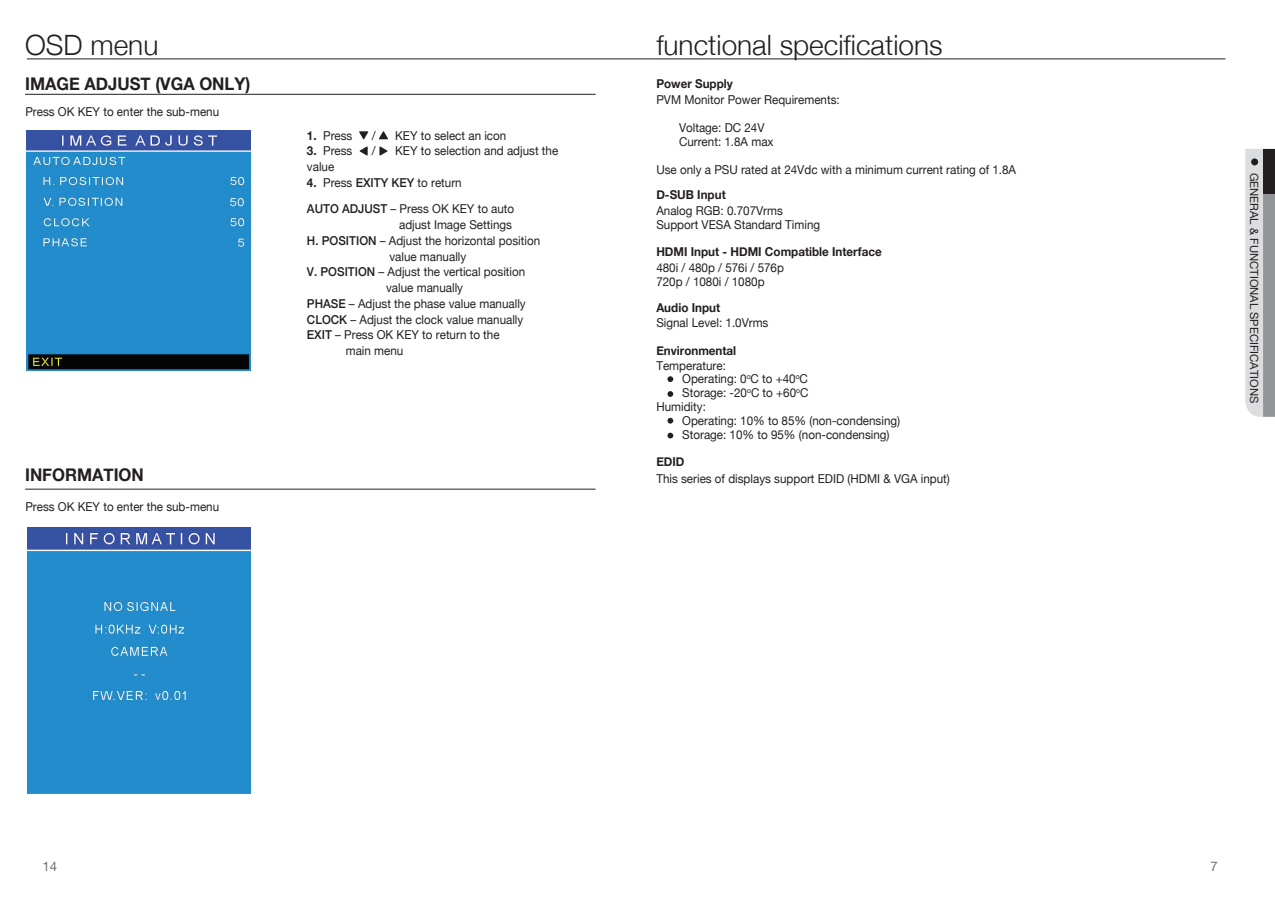
<style>
.page{position:relative;width:1275px;height:903px;background:#fff}
.page>*{position:absolute;margin:0;border:0;box-sizing:border-box;transform-origin:0 0}
.t1{font:300 28px "Helvetica Neue";color:#231f20}
.t2{font:700 17.5px "Helvetica Neue";color:#231f20;scale:.95 1}
.t3{font:13.12px "Helvetica Neue";color:#6c6d70}
.t4{font:12.25px/14px "Helvetica Neue";color:#231f20;scale:.95 1}
.t5{font:700 12.25px "Helvetica Neue";color:#231f20;scale:.95 1}
.t6{font:11.38px "Helvetica Neue";color:#231f20}
.s1{font-weight:700}
.s2{font-weight:500}
</style>
<div class="page">
<hr style="left:27px;top:59px;width:1198px;height:1px;background:#231f20">
<hr style="left:25px;top:94px;width:571px;height:1px;background:#231f20">
<svg style="left:359px;top:131px;width:9px;height:8px"></svg>
<svg style="left:379px;top:131px;width:9px;height:8px"></svg>
<svg style="left:360px;top:146px;width:8px;height:10px"></svg>
<svg style="left:379px;top:146px;width:9px;height:10px"></svg>
<img style="left:27px;top:131px;width:223px;height:240px">
<hr style="left:25px;top:489px;width:571px;height:1px;background:#231f20">
<img style="left:27px;top:528px;width:223px;height:266px">
<svg style="left:1245px;top:149px;width:30px;height:268px;background:#c2c3c5"></svg>
<div style="left:1263px;top:149px;width:12px;height:44px;background:#231f20"></div>
<div style="left:1251px;top:158px;width:7px;height:7px;background:#231f20;border-radius:50%"></div>
<svg style="left:667px;top:376px;width:6px;height:6px"></svg>
<svg style="left:667px;top:391px;width:6px;height:6px"></svg>
<svg style="left:667px;top:418px;width:6px;height:6px"></svg>
<svg style="left:667px;top:433px;width:6px;height:5px"></svg>
<h1 class="t1" style="left:25px;top:22px;width:135px">OSD menu</h1>
<h2 class="t2" style="left:25px;top:70px;width:239px">IMAGE ADJUST (VGA ONLY)</h2>
<p class="t4" style="left:25px;top:105px;width:206px">Press OK KEY to enter the sub-menu</p>
<h2 class="t2" style="left:25px;top:461px;width:127px">INFORMATION</h2>
<p class="t4" style="left:25px;top:500px;width:206px">Press OK KEY to enter the sub-menu</p>
<p class="t4" style="left:307px;top:129px;width:49px"><span class="s1">1.</span> Press</p>
<p class="t4" style="left:372px;top:129px;width:6px">/</p>
<p class="t4" style="left:395px;top:129px;width:119px">KEY to select an icon</p>
<p class="t4" style="left:307px;top:145px;width:49px"><span class="s1">3.</span> Press</p>
<p class="t4" style="left:372px;top:145px;width:6px">/</p>
<p class="t4" style="left:395px;top:145px;width:173px">KEY to selection and adjust the</p>
<p class="t4" style="left:307px;top:160px;width:30px">value</p>
<p class="t4" style="left:307px;top:176px;width:164px"><span class="s1">4.</span> Press <span class="s2">EXITY KEY</span> to return</p>
<p class="t4" style="left:307px;top:203px;width:220px"><span class="s2">AUTO ADJUST</span> – Press OK KEY to auto</p>
<p class="t4" style="left:399px;top:218px;width:120px">adjust Image Settings</p>
<p class="t4" style="left:307px;top:234px;width:247px"><span class="s2">H. POSITION</span> – Adjust the horizontal position</p>
<p class="t4" style="left:389px;top:250px;width:83px">value manually</p>
<p class="t4" style="left:307px;top:266px;width:231px"><span class="s2">V. POSITION</span> – Adjust the vertical position</p>
<p class="t4" style="left:386px;top:281px;width:83px">value manually</p>
<p class="t4" style="left:307px;top:297px;width:232px"><span class="s2">PHASE</span> – Adjust the phase value manually</p>
<p class="t4" style="left:307px;top:313px;width:229px"><span class="s2">CLOCK</span> – Adjust the clock value manually</p>
<p class="t4" style="left:307px;top:329px;width:204px"><span class="s2">EXIT</span> – Press OK KEY to return to the</p>
<p class="t4" style="left:346px;top:344px;width:62px">main menu</p>
<h1 class="t1" style="left:656px;top:22px;width:288px">functional specifications</h1>
<p class="t5" style="left:656px;top:74px;width:82px">Power Supply</p>
<p class="t4" style="left:656px;top:93px;width:195px">PVM Monitor Power Requirements:</p>
<p class="t4" style="left:679px;top:121px;width:101px">Voltage: DC 24V<br>Current: 1.8A max</p>
<p class="t4" style="left:656px;top:163px;width:380px">Use only a PSU rated at 24Vdc with a minimum current rating of 1.8A</p>
<p class="t5" style="left:656px;top:185px;width:75px">D-SUB Input</p>
<p class="t4" style="left:656px;top:204px;width:174px">Analog RGB: 0.707Vrms<br>Support VESA Standard Timing</p>
<p class="t5" style="left:656px;top:242px;width:239px">HDMI Input - HDMI Compatible Interface</p>
<p class="t4" style="left:656px;top:261px;width:136px">480i / 480p / 576i / 576p<br>720p / 1080i / 1080p</p>
<p class="t5" style="left:656px;top:298px;width:69px">Audio Input</p>
<p class="t4" style="left:656px;top:317px;width:119px">Signal Level: 1.0Vrms</p>
<p class="t4" style="left:656px;top:359px;width:75px">Temperature:</p>
<p class="t4" style="left:682px;top:373px;width:134px">Operating: 0<sup>o</sup>C to +40<sup>o</sup>C</p>
<p class="t4" style="left:682px;top:387px;width:134px">Storage: -20<sup>o</sup>C to +60<sup>o</sup>C</p>
<p class="t4" style="left:656px;top:401px;width:54px">Humidity:</p>
<p class="t4" style="left:682px;top:415px;width:231px">Operating: 10% to 85% (non-condensing)</p>
<p class="t4" style="left:682px;top:429px;width:220px">Storage: 10% to 95% (non-condensing)</p>
<p class="t5" style="left:656px;top:341px;width:86px">Environmental</p>
<p class="t5" style="left:656px;top:452px;width:31px">EDID</p>
<p class="t4" style="left:656px;top:472px;width:311px">This series of displays support EDID (HDMI &amp; VGA input)</p>
<p class="t3" style="left:43px;top:857px;width:16px">14</p>
<p class="t6" style="left:1262px;top:173px;width:232px;rotate:90deg">GENERAL &amp; FUNCTIONAL SPECIFICATIONS</p>
<p class="t3" style="left:1210px;top:856px;width:9px">7</p>
</div>
